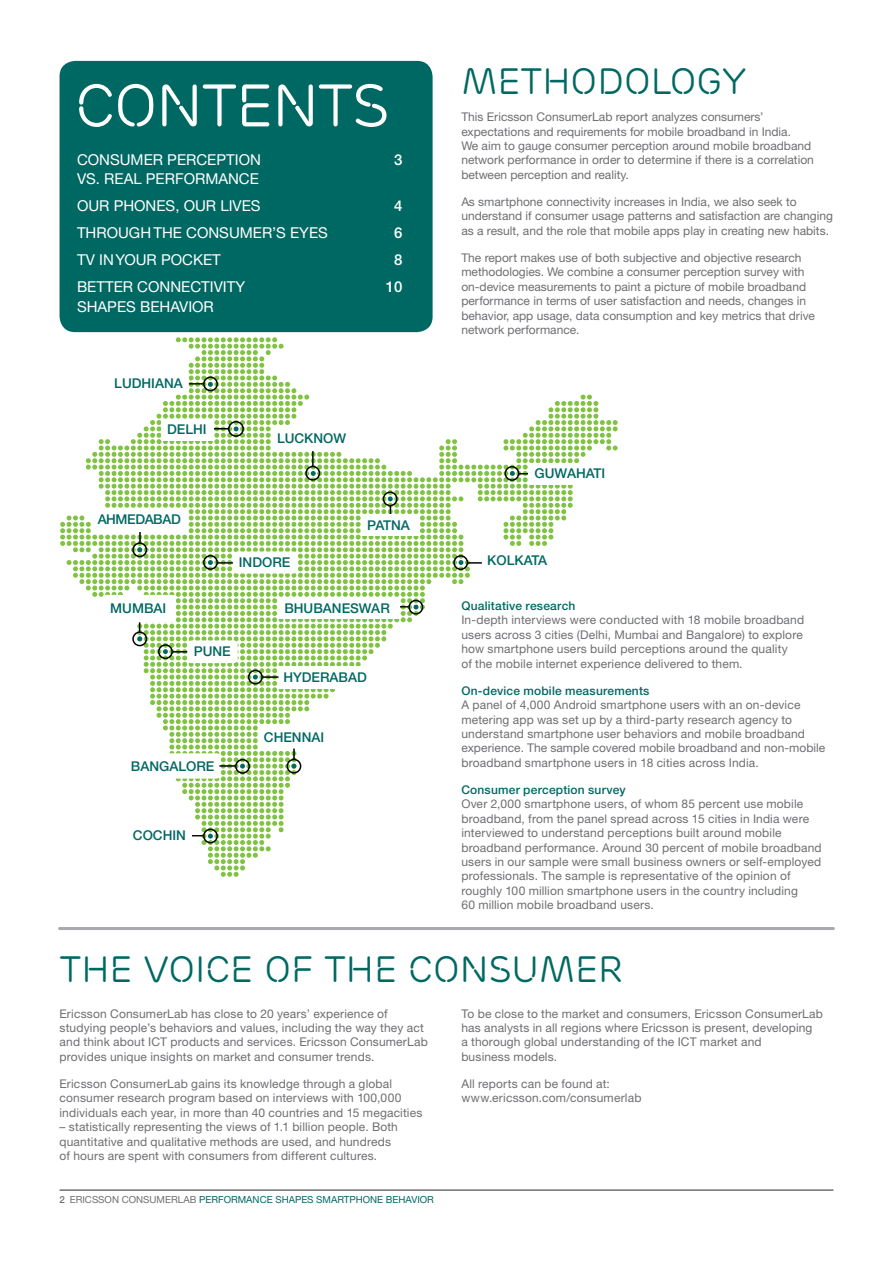
<style>
.page{position:relative;width:893px;height:1263px;background:#fff}
.page>*{position:absolute;margin:0;border:0;box-sizing:border-box;transform-origin:0 0}
.t1{font:60px "Ericsson Capital";letter-spacing:-.025em;color:#fff}
.t2{font:36.75px "Ericsson Capital";color:#006862}
.t3{font:15px/27px "Ericsson Sans";color:#fff}
.t4{font:500 15px "Ericsson Sans";color:#fff}
.t5{font:500 13.5px "Ericsson Sans";color:#006862}
.t6{font:500 13.5px "Ericsson Sans";letter-spacing:-.03em;color:#006862}
.t7{font:12px/14.4px "Ericsson Sans";letter-spacing:.01em;color:#6d6e71}
.t8{font:500 12px "Ericsson Sans";letter-spacing:.015em;color:#006862}
.t9{font:9.75px "Ericsson Sans";color:#006862}
.s1{font-weight:500;color:#6d6e71}
.s2{color:#6d6e71}
</style>
<div class="page">
<div style="left:57px;top:59px;width:378px;height:275px;background:#006862;border-radius:18px"></div>
<div style="left:55px;top:56px;width:382px;height:281px;border:4px solid #fff;border-radius:18px"></div>
<hr style="left:60px;top:927px;width:773px;height:3px;background:#a7a9ac">
<svg style="left:60px;top:248px;width:558px;height:628px"></svg>
<hr style="left:60px;top:1189px;width:773px;height:2px;background:#6d6e71">
<h1 class="t1" style="left:75px;top:70px;width:316px">CONTENTS</h1>
<p class="t3" style="left:77px;top:146px;width:185px">CONSUMER PERCEPTION</p>
<p class="t4" style="left:394px;top:151px;width:10px">3</p>
<p class="t3" style="left:77px;top:166px;width:185px">VS. REAL PERFORMANCE<br>OUR PHONES, OUR LIVES</p>
<p class="t4" style="left:394px;top:198px;width:10px">4</p>
<p class="t3" style="left:77px;top:220px;width:252px">THROUGH THE CONSUMER’S EYES</p>
<p class="t4" style="left:394px;top:225px;width:10px">6</p>
<p class="t3" style="left:77px;top:247px;width:145px">TV IN YOUR POCKET</p>
<p class="t4" style="left:394px;top:251px;width:10px">8</p>
<p class="t3" style="left:77px;top:274px;width:170px">BETTER CONNECTIVITY</p>
<p class="t4" style="left:386px;top:278px;width:18px">10</p>
<p class="t3" style="left:77px;top:293px;width:138px">SHAPES BEHAVIOR</p>
<p class="t5" style="left:114px;top:376px;width:70px">LUDHIANA</p>
<p class="t5" style="left:167px;top:422px;width:41px">DELHI</p>
<p class="t5" style="left:277px;top:430px;width:71px">LUCKNOW</p>
<p class="t6" style="left:98px;top:512px;width:85px">AHMEDABAD</p>
<p class="t5" style="left:110px;top:600px;width:58px">MUMBAI</p>
<p class="t5" style="left:239px;top:555px;width:53px">INDORE</p>
<p class="t5" style="left:367px;top:517px;width:44px">PATNA</p>
<p class="t5" style="left:194px;top:644px;width:39px">PUNE</p>
<p class="t5" style="left:284px;top:600px;width:107px">BHUBANESWAR</p>
<p class="t5" style="left:283px;top:669px;width:85px">HYDERABAD</p>
<p class="t5" style="left:131px;top:758px;width:85px">BANGALORE</p>
<p class="t5" style="left:264px;top:730px;width:62px">CHENNAI</p>
<p class="t5" style="left:133px;top:828px;width:55px">COCHIN</p>
<h2 class="t2" style="left:461px;top:60px;width:286px">METHODOLOGY</h2>
<p class="t7" style="left:461px;top:110px;width:354px">This Ericsson ConsumerLab report analyzes consumers’ expectations and requirements for mobile broadband in India.<br>We aim to gauge consumer perception around mobile broadband network performance in order to determine if there is a correlation between perception and reality.</p>
<p class="t7" style="left:461px;top:195px;width:373px">As smartphone connectivity increases in India, we also seek to understand if consumer usage patterns and satisfaction are changing as a result, and the role that mobile apps play in creating new habits.</p>
<p class="t7" style="left:461px;top:251px;width:355px">The report makes use of both subjective and objective research methodologies. We combine a consumer perception survey with on-device measurements to paint a picture of mobile broadband performance in terms of user satisfaction and needs, changes in behavior, app usage, data consumption and key metrics that drive network performance.</p>
<p class="t5" style="left:535px;top:466px;width:72px">GUWAHATI</p>
<p class="t5" style="left:487px;top:553px;width:62px">KOLKATA</p>
<p class="t8" style="left:461px;top:599px;width:116px">Qualitative research</p>
<p class="t7" style="left:461px;top:613px;width:344px">In-depth interviews were conducted with 18 mobile broadband users across 3 cities (Delhi, Mumbai and Bangalore) to explore how smartphone users build perceptions around the quality<br>of the mobile internet experience delivered to them.</p>
<p class="t8" style="left:461px;top:684px;width:190px">On-device mobile measurements</p>
<p class="t7" style="left:461px;top:698px;width:365px">A panel of 4,000 Android smartphone users with an on-device metering app was set up by a third-party research agency to understand smartphone user behaviors and mobile broadband experience. The sample covered mobile broadband and non-mobile broadband smartphone users in 18 cities across India.</p>
<p class="t8" style="left:461px;top:783px;width:166px">Consumer perception survey</p>
<p class="t7" style="left:461px;top:797px;width:362px">Over 2,000 smartphone users, of whom 85 percent use mobile broadband, from the panel spread across 15 cities in India were interviewed to understand perceptions built around mobile broadband performance. Around 30 percent of mobile broadband users in our sample were small business owners or self-employed professionals. The sample is representative of the opinion of roughly 100 million smartphone users in the country including<br>60 million mobile broadband users.</p>
<h2 class="t2" style="left:60px;top:948px;width:565px">THE VOICE OF THE CONSUMER</h2>
<p class="t7" style="left:60px;top:1006px;width:370px">Ericsson ConsumerLab has close to 20 years’ experience of studying people’s behaviors and values, including the way they act and think about ICT products and services. Ericsson ConsumerLab provides unique insights on market and consumer trends.</p>
<p class="t7" style="left:60px;top:1077px;width:364px">Ericsson ConsumerLab gains its knowledge through a global consumer research program based on interviews with 100,000 individuals each year, in more than 40 countries and 15 megacities</p>
<p class="t7" style="left:60px;top:1120px;width:340px">– statistically representing the views of 1.1 billion people. Both quantitative and qualitative methods are used, and hundreds of hours are spent with consumers from different cultures.</p>
<p class="t9" style="left:60px;top:1194px;width:376px"><span class="s1">2</span> <span class="s2">ERICSSON CONSUMERLAB</span> PERFORMANCE SHAPES SMARTPHONE BEHAVIOR</p>
<p class="t7" style="left:461px;top:1006px;width:363px">To be close to the market and consumers, Ericsson ConsumerLab has analysts in all regions where Ericsson is present, developing<br>a thorough global understanding of the ICT market and<br>business models.</p>
<p class="t7" style="left:461px;top:1077px;width:182px">All reports can be found at: www.ericsson.com/consumerlab</p>
</div>
